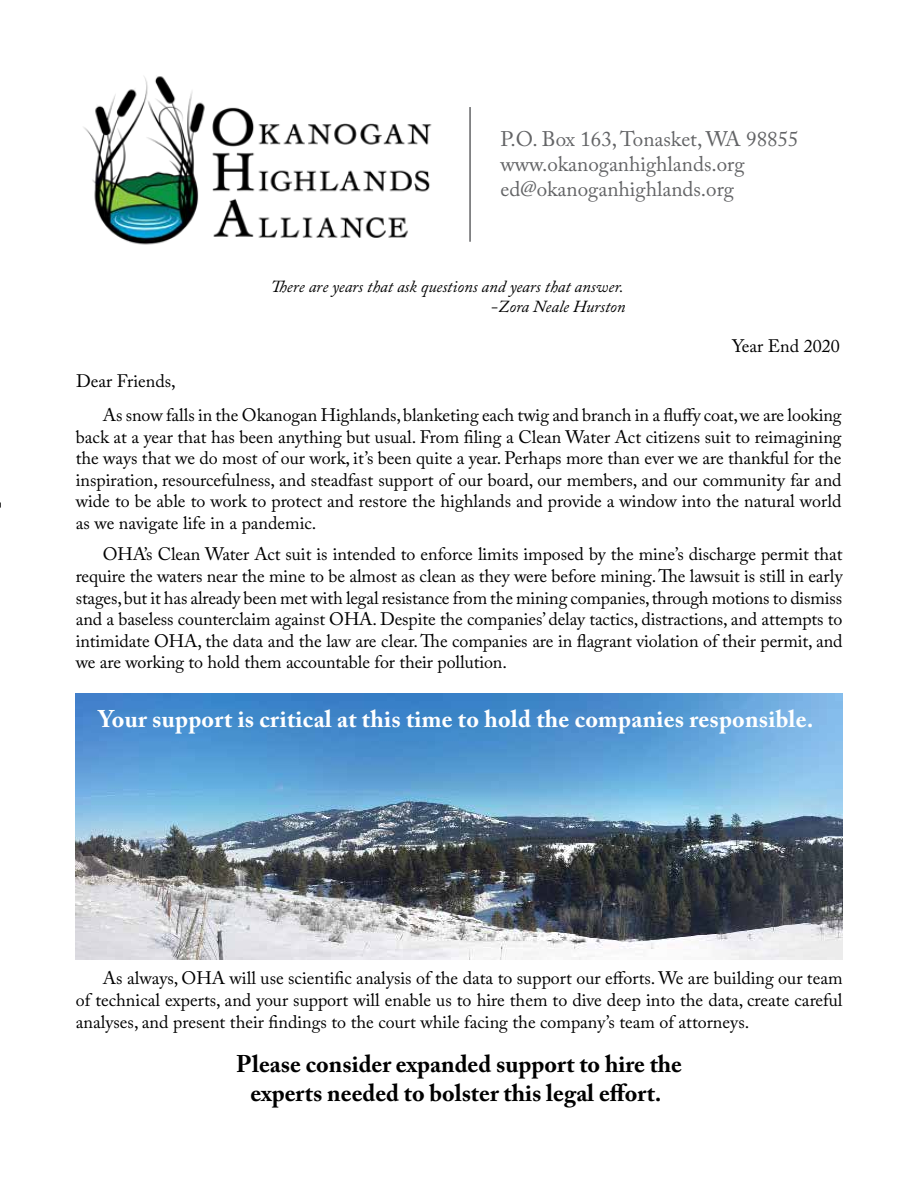
<style>
.page{position:relative;width:918px;height:1188px;background:#fff}
.page>*{position:absolute;margin:0;border:0;box-sizing:border-box;transform-origin:0 0}
.t1{font:700 24px/28.8px "Adobe Caslon Pro";color:#000;text-align:center}
.t2{font:700 24px "Adobe Caslon Pro";letter-spacing:.01em;color:#fff}
.t3{font:21px/25.2px "Adobe Caslon Pro";color:#636466}
.t4{font:18px/21.6px "Adobe Caslon Pro";color:#000;text-align:justify}
.t5{font:italic 16.8px/20.1px "Adobe Caslon Pro";color:#000;text-align:right}
</style>
<div class="page">
<img style="left:76px;top:693px;width:767px;height:267px">
<img style="left:83px;top:76px;width:349px;height:169px">
<hr style="left:469px;top:107px;width:2px;height:135px;background:#636466">
<p class="t3" style="left:500px;top:126px;width:300px">P.O. Box 163, Tonasket, WA 98855 www.okanoganhighlands.org ed@okanoganhighlands.org</p>
<p class="t4" style="left:76px;top:370px;width:101px">Dear Friends,</p>
<p class="t5" style="left:271px;top:276px;width:356px">There are years that ask questions and years that answer. -Zora Neale Hurston</p>
<p class="t4" style="left:732px;top:335px;width:109px">Year End 2020</p>
<p class="t4" style="left:76px;top:404px;width:767px;text-indent:27px">As snow falls in the Okanogan Highlands, blanketing each twig and branch in a fluffy coat, we are looking back at a year that has been anything but usual. From filing a Clean Water Act citizens suit to reimagining the ways that we do most of our work, it’s been quite a year. Perhaps more than ever we are thankful for the inspiration, resourcefulness, and steadfast support of our board, our members, and our community far and wide to be able to work to protect and restore the highlands and provide a window into the natural world as we navigate life in a pandemic.</p>
<p class="t4" style="left:76px;top:543px;width:768px;text-indent:27px">OHA’s Clean Water Act suit is intended to enforce limits imposed by the mine’s discharge permit that require the waters near the mine to be almost as clean as they were before mining. The lawsuit is still in early stages, but it has already been met with legal resistance from the mining companies, through motions to dismiss and a baseless counterclaim against OHA. Despite the companies’ delay tactics, distractions, and attempts to intimidate OHA, the data and the law are clear. The companies are in flagrant violation of their permit, and we are working to hold them accountable for their pollution.</p>
<h1 class="t2" style="left:99px;top:705px;width:716px">Your support is critical at this time to hold the companies responsible.</h1>
<p class="t4" style="left:76px;top:967px;width:768px;text-indent:27px">As always, OHA will use scientific analysis of the data to support our efforts. We are building our team of technical experts, and your support will enable us to hire them to dive deep into the data, create careful analyses, and present their findings to the court while facing the company’s team of attorneys.</p>
<h1 class="t1" style="left:236px;top:1049px;width:447px">Please consider expanded support to hire the experts needed to bolster this legal effort.</h1>
</div>
